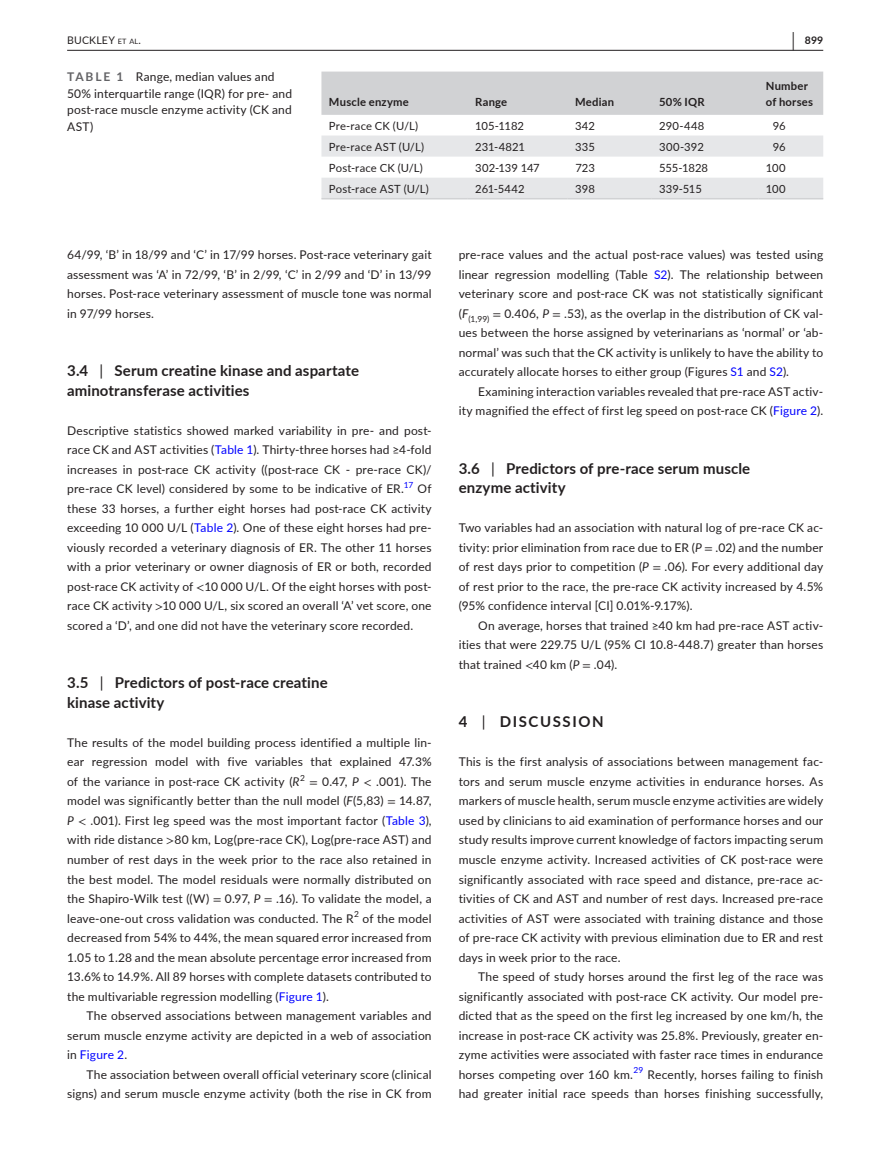
<style>
.page{position:relative;width:893px;height:1174px;background:#fff}
.page>*{position:absolute;margin:0;border:0;box-sizing:border-box;transform-origin:0 0}
.t1{font:700 19.5px "Lato";color:#231f20;scale:.48 1}
.t2{font:700 15px/19.5px "Lato";letter-spacing:.01em;color:#231f20}
.t3{font:700 15px "Lato";letter-spacing:.11em;color:#231f20}
.t4{font:12px/19.5px "Lato";letter-spacing:.015em;color:#231f20;text-align:justify}
.t5{font:11.25px "Lato";letter-spacing:.01em;color:#231f20}
.t6{font:700 11.25px/15.8px "Lato";letter-spacing:.02em;color:#231f20}
.t7{font:10.5px "Lato";letter-spacing:.02em;color:#231f20}
.t8{font:700 10.5px "Lato";color:#231f20}
.t9{font:8.4px "Lato";color:#00f}
.t10{font:8.4px "Lato";color:#231f20}
.s1{font-size:7.35px}
.s2{font-weight:700;color:#636366}
.s3{font-weight:400}
.s4{color:#00f}
.s5{font-family:"STIX"}
.s6{font-style:italic}
</style>
<div class="page">
<hr style="left:67px;top:50px;width:756px;height:1px;background:#231f20">
<div style="left:321px;top:72px;width:502px;height:43px;background:#d1d2d4"></div>
<svg style="left:321px;top:135px;width:502px;height:63px"></svg>
<hr style="left:321px;top:198px;width:147px;height:1px;background:#d1d2d4">
<hr style="left:468px;top:198px;width:100px;height:1px;background:#d1d2d4">
<hr style="left:568px;top:198px;width:84px;height:1px;background:#d1d2d4">
<hr style="left:652px;top:198px;width:106px;height:1px;background:#d1d2d4">
<hr style="left:758px;top:198px;width:65px;height:1px;background:#d1d2d4">
<h1 class="t1" style="left:792px;top:25px;width:7px">|</h1>
<p class="t7" style="left:67px;top:33px;width:75px">BUCKLEY <span class="s1">et al</span>.</p>
<p class="t8" style="left:805px;top:33px;width:20px">899</p>
<p class="t4" style="left:67px;top:68px;width:226px;line-height:16.5px;text-align:left"><span class="s2">TABLE 1</span> Range, median values and<br>50% interquartile range (IQR) for pre- and post-race muscle enzyme activity (CK and<br>AST)</p>
<p class="t6" style="left:329px;top:93px;width:81px">Muscle enzyme</p>
<p class="t6" style="left:475px;top:93px;width:33px">Range</p>
<p class="t6" style="left:575px;top:93px;width:40px">Median</p>
<p class="t6" style="left:659px;top:93px;width:47px">50% IQR</p>
<p class="t6" style="left:766px;top:77px;width:49px">Number of horses</p>
<p class="t5" style="left:329px;top:117px;width:91px">Pre-race CK (U/L)</p>
<p class="t5" style="left:475px;top:117px;width:50px">105-1182</p>
<p class="t5" style="left:575px;top:117px;width:21px">342</p>
<p class="t5" style="left:659px;top:117px;width:47px">290-448</p>
<p class="t5" style="left:773px;top:117px;width:14px">96</p>
<p class="t5" style="left:329px;top:138px;width:97px">Pre-race AST (U/L)</p>
<p class="t5" style="left:475px;top:138px;width:51px">231-4821</p>
<p class="t5" style="left:575px;top:138px;width:21px">335</p>
<p class="t5" style="left:659px;top:138px;width:46px">300-392</p>
<p class="t5" style="left:773px;top:138px;width:14px">96</p>
<p class="t5" style="left:329px;top:159px;width:96px">Post-race CK (U/L)</p>
<p class="t5" style="left:475px;top:159px;width:66px">302-139 147</p>
<p class="t5" style="left:575px;top:159px;width:21px">723</p>
<p class="t5" style="left:659px;top:159px;width:50px">555-1828</p>
<p class="t5" style="left:766px;top:159px;width:21px">100</p>
<p class="t5" style="left:329px;top:181px;width:101px">Post-race AST (U/L)</p>
<p class="t5" style="left:475px;top:181px;width:51px">261-5442</p>
<p class="t5" style="left:575px;top:181px;width:21px">398</p>
<p class="t5" style="left:659px;top:181px;width:44px">339-515</p>
<p class="t5" style="left:766px;top:181px;width:21px">100</p>
<p class="t4" style="left:67px;top:245px;width:366px">64/99, ‘B’ in 18/99 and ‘C’ in 17/99 horses. Post-race veterinary gait assessment was ‘A’ in 72/99, ‘B’ in 2/99, ‘C’ in 2/99 and ‘D’ in 13/99 horses. Post-race veterinary assessment of muscle tone was normal in 97/99 horses.</p>
<p class="t2" style="left:67px;top:360px;width:293px">3.4 <span class="s3">|</span> Serum creatine kinase and aspartate aminotransferase activities</p>
<p class="t4" style="left:67px;top:420px;width:366px">Descriptive statistics showed marked variability in pre- and post&shy;race CK and AST activities (<span class="s4">Table 1</span>). Thirty-three horses had ≥4-fold increases in post-race CK activity ((post-race CK - pre-race CK)/ pre-race CK level) considered by some to be indicative of ER.</p>
<p class="t9" style="left:404px;top:479px;width:11px">17</p>
<p class="t4" style="left:67px;top:479px;width:366px;text-indent:350px">Of these 33 horses, a further eight horses had post-race CK activity exceeding 10 000 U/L (<span class="s4">Table 2</span>). One of these eight horses had pre&shy;viously recorded a veterinary diagnosis of ER. The other 11 horses with a prior veterinary or owner diagnosis of ER or both, recorded post-race CK activity of <span class="s5">&lt;</span>10 000 U/L. Of the eight horses with post&shy;race CK activity <span class="s5">&gt;</span>10 000 U/L, six scored an overall ‘A’ vet score, one scored a ‘D’, and one did not have the veterinary score recorded.</p>
<p class="t2" style="left:67px;top:672px;width:262px">3.5 <span class="s3">|</span> Predictors of post-race creatine kinase activity</p>
<p class="t4" style="left:67px;top:732px;width:366px">The results of the model building process identified a multiple lin&shy;ear regression model with five variables that explained 47.3% of the variance in post-race CK activity (<span class="s6">R</span></p>
<p class="t10" style="left:300px;top:771px;width:6px">2</p>
<p class="t4" style="left:67px;top:771px;width:366px;text-indent:242px"><span class="s5">=</span> 0.47, <span class="s6">P</span> <span class="s5">&lt;</span> .001). The model was significantly better than the null model (<span class="s6">F</span>(5,83) <span class="s5">=</span> 14.87, <span class="s6">P</span> <span class="s5">&lt;</span> .001). First leg speed was the most important factor (<span class="s4">Table 3</span>), with ride distance <span class="s5">&gt;</span>80 km, Log(pre-race CK), Log(pre-race AST) and number of rest days in the week prior to the race also retained in the best model. The model residuals were normally distributed on the Shapiro-Wilk test ((W) <span class="s5">=</span> 0.97, <span class="s6">P</span> <span class="s5">=</span> .16). To validate the model, a leave-one-out cross validation was conducted. The R<sup>2</sup> of the model decreased from 54% to 44%, the mean squared error increased from 1.05 to 1.28 and the mean absolute percentage error increased from 13.6% to 14.9%. All 89 horses with complete datasets contributed to the multivariable regression modelling (<span class="s4">Figure 1</span>).</p>
<p class="t4" style="left:67px;top:1005px;width:366px;text-indent:20px">The observed associations between management variables and serum muscle enzyme activity are depicted in a web of association in <span class="s4">Figure 2</span>.</p>
<p class="t4" style="left:67px;top:1064px;width:366px;text-align:right">The association between overall official veterinary score (clinical signs) and serum muscle enzyme activity (both the rise in CK from</p>
<p class="t4" style="left:459px;top:245px;width:366px">pre-race values and the actual post-race values) was tested using linear regression modelling (Table <span class="s4">S2</span>). The relationship between veterinary score and post-race CK was not statistically significant (<span class="s6">F</span><sub>(1,99)</sub> <span class="s5">=</span> 0.406, <span class="s6">P</span> <span class="s5">=</span> .53), as the overlap in the distribution of CK val&shy;ues between the horse assigned by veterinarians as ‘normal’ or ‘ab&shy;normal’ was such that the CK activity is unlikely to have the ability to accurately allocate horses to either group (Figures <span class="s4">S1</span> and <span class="s4">S2</span>).</p>
<p class="t4" style="left:459px;top:381px;width:366px;text-align:right">Examining interaction variables revealed that pre-race AST activ-<br>ity magnified the effect of first leg speed on post-race CK (<span class="s4">Figure 2</span>).</p>
<p class="t2" style="left:459px;top:458px;width:293px">3.6 <span class="s3">|</span> Predictors of pre-race serum muscle enzyme activity</p>
<p class="t4" style="left:459px;top:518px;width:366px">Two variables had an association with natural log of pre-race CK ac&shy;tivity: prior elimination from race due to ER (<span class="s6">P</span> <span class="s5">=</span> .02) and the number of rest days prior to competition (<span class="s6">P</span> <span class="s5">=</span> .06). For every additional day of rest prior to the race, the pre-race CK activity increased by 4.5% (95% confidence interval [CI] 0.01%-9.17%).</p>
<p class="t4" style="left:459px;top:615px;width:366px;text-indent:20px">On average, horses that trained ≥40 km had pre-race AST activ&shy;ities that were 229.75 U/L (95% CI 10.8-448.7) greater than horses that trained <span class="s5">&lt;</span>40 km (<span class="s6">P</span> <span class="s5">=</span> .04).</p>
<p class="t3" style="left:459px;top:711px;width:147px">4 <span class="s3">|</span> DISCUSSION</p>
<p class="t4" style="left:459px;top:752px;width:366px">This is the first analysis of associations between management fac&shy;tors and serum muscle enzyme activities in endurance horses. As markers of muscle health, serum muscle enzyme activities are widely used by clinicians to aid examination of performance horses and our study results improve current knowledge of factors impacting serum muscle enzyme activity. Increased activities of CK post-race were significantly associated with race speed and distance, pre-race ac&shy;tivities of CK and AST and number of rest days. Increased pre-race activities of AST were associated with training distance and those of pre-race CK activity with previous elimination due to ER and rest days in week prior to the race.</p>
<p class="t4" style="left:459px;top:966px;width:366px;text-indent:20px">The speed of study horses around the first leg of the race was significantly associated with post-race CK activity. Our model pre&shy;dicted that as the speed on the first leg increased by one km/h, the increase in post-race CK activity was 25.8%. Previously, greater en&shy;zyme activities were associated with faster race times in endurance horses competing over 160 km.<sup>29</sup> Recently, horses failing to finish had greater initial race speeds than horses finishing successfully,</p>
</div>
